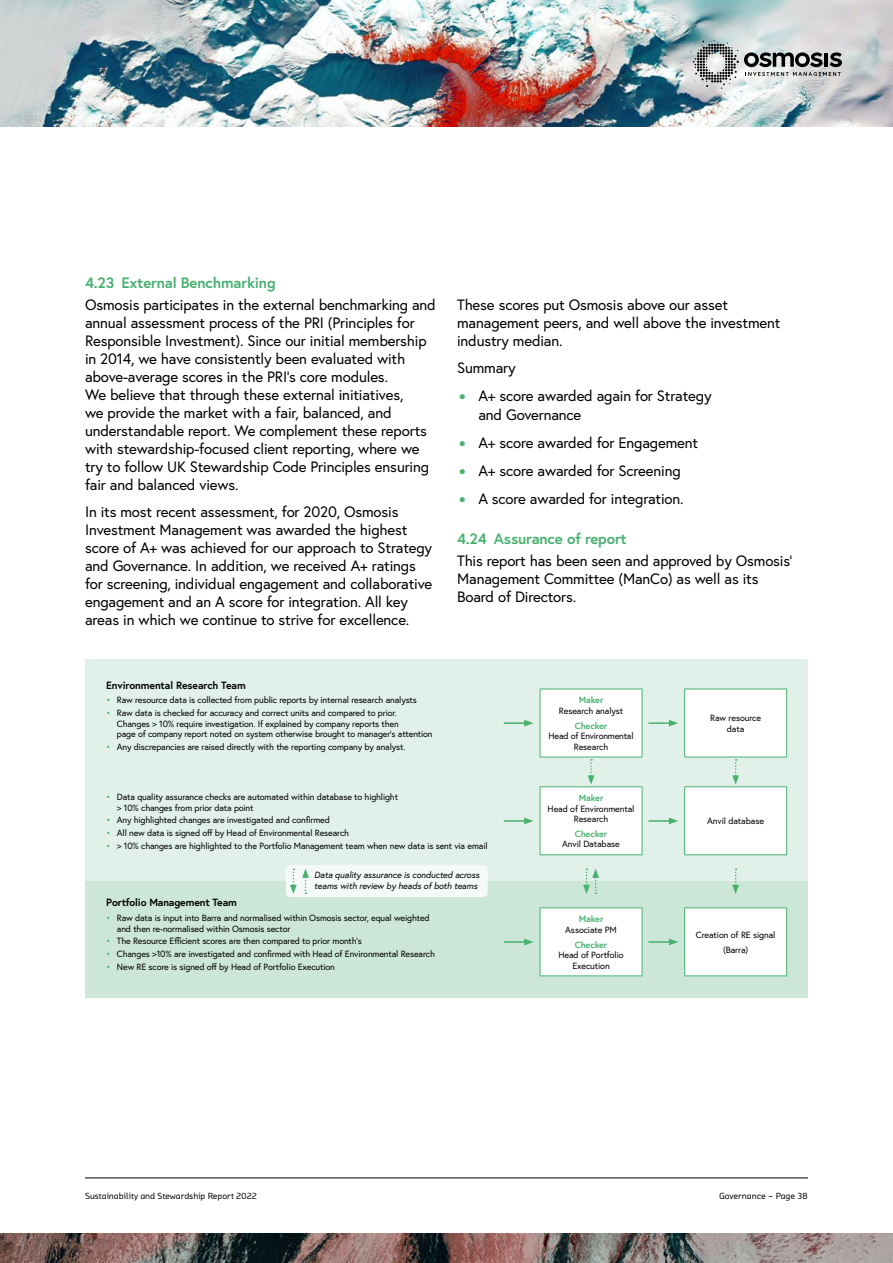
<style>
.page{position:relative;width:893px;height:1263px;background:#fff}
.page>*{position:absolute;margin:0;border:0;box-sizing:border-box;transform-origin:0 0}
.t1{font:15px/18px "Europa";letter-spacing:-.01em;color:#000}
.t2{font:700 15px "Europa";letter-spacing:-.01em;color:#49b170}
.t3{font:700 10.5px "Europa";letter-spacing:-.015em;color:#000}
.t4{font:9px/10.5px "Europa";letter-spacing:-.015em;color:#000;text-align:center}
.t5{font:italic 9px/10.5px "Europa";letter-spacing:-.01em;color:#000}
.t6{font:500 9px "Chambers Sans Pro";color:#000}
.t7{font:700 9px "Europa";letter-spacing:-.01em;color:#49b170}
.s1{color:#49b170}
.s2{font-size:21px;color:#49b170}
</style>
<div class="page">
<img style="left:0;top:0;width:893px;height:1263px">
<div style="left:0;top:128px;width:893px;height:1105px;background:#fff"></div>
<div style="left:85px;top:659px;width:723px;height:222px;background:#e1f0e8"></div>
<div style="left:85px;top:881px;width:723px;height:116px;background:#cce6d8"></div>
<svg style="left:540px;top:690px;width:247px;height:286px;fill:#fff"></svg>
<hr style="left:540px;top:689px;width:102px;height:1px;background:#49b170">
<hr style="left:540px;top:689px;width:1px;height:68px;background:#49b170">
<hr style="left:642px;top:689px;width:1px;height:68px;background:#49b170">
<hr style="left:540px;top:757px;width:102px;height:1px;background:#49b170">
<hr style="left:684px;top:689px;width:103px;height:1px;background:#49b170">
<hr style="left:684px;top:689px;width:1px;height:68px;background:#49b170">
<hr style="left:786px;top:689px;width:1px;height:68px;background:#49b170">
<hr style="left:684px;top:757px;width:103px;height:1px;background:#49b170">
<hr style="left:684px;top:786px;width:103px;height:1px;background:#49b170">
<hr style="left:684px;top:787px;width:1px;height:67px;background:#49b170">
<hr style="left:786px;top:787px;width:1px;height:67px;background:#49b170">
<hr style="left:684px;top:854px;width:103px;height:1px;background:#49b170">
<hr style="left:540px;top:786px;width:102px;height:1px;background:#49b170">
<hr style="left:540px;top:787px;width:1px;height:67px;background:#49b170">
<hr style="left:642px;top:787px;width:1px;height:67px;background:#49b170">
<hr style="left:540px;top:854px;width:102px;height:1px;background:#49b170">
<hr style="left:540px;top:907px;width:102px;height:1px;background:#49b170">
<hr style="left:540px;top:908px;width:1px;height:67px;background:#49b170">
<hr style="left:642px;top:908px;width:1px;height:67px;background:#49b170">
<hr style="left:540px;top:975px;width:102px;height:1px;background:#49b170">
<hr style="left:684px;top:907px;width:103px;height:1px;background:#49b170">
<hr style="left:684px;top:908px;width:1px;height:67px;background:#49b170">
<hr style="left:786px;top:908px;width:1px;height:67px;background:#49b170">
<hr style="left:684px;top:975px;width:103px;height:1px;background:#49b170">
<hr style="left:504px;top:722px;width:23px;height:2px;background:#49b170">
<svg style="left:524px;top:720px;width:9px;height:6px"></svg>
<hr style="left:648px;top:722px;width:23px;height:2px;background:#49b170">
<svg style="left:669px;top:720px;width:9px;height:6px"></svg>
<svg style="left:588px;top:759px;width:6px;height:26px"></svg>
<svg style="left:732px;top:759px;width:7px;height:26px"></svg>
<hr style="left:504px;top:820px;width:23px;height:2px;background:#49b170">
<svg style="left:524px;top:817px;width:9px;height:7px"></svg>
<hr style="left:648px;top:820px;width:23px;height:2px;background:#49b170">
<svg style="left:669px;top:817px;width:9px;height:7px"></svg>
<svg style="left:583px;top:868px;width:16px;height:26px"></svg>
<svg style="left:732px;top:868px;width:7px;height:26px"></svg>
<hr style="left:504px;top:941px;width:23px;height:2px;background:#49b170">
<svg style="left:524px;top:939px;width:9px;height:6px"></svg>
<hr style="left:648px;top:941px;width:23px;height:2px;background:#49b170">
<svg style="left:669px;top:939px;width:9px;height:6px"></svg>
<div style="left:286px;top:865px;width:202px;height:32px;background:#f5faf8;border-radius:4px"></div>
<svg style="left:290px;top:868px;width:19px;height:26px"></svg>
<svg style="left:691px;top:39px;width:151px;height:50px;background:#b1b5b4"></svg>
<hr style="left:85px;top:1177px;width:723px;height:1px;background:#000">
<p class="t2" style="left:85px;top:273px;width:192px">4.23 External Benchmarking</p>
<p class="t1" style="left:85px;top:296px;width:352px">Osmosis participates in the external benchmarking and annual assessment process of the PRI (Principles for Responsible Investment). Since our initial membership in 2014, we have consistently been evaluated with above-average scores in the PRI’s core modules.<br>We believe that through these external initiatives,<br>we provide the market with a fair, balanced, and understandable report. We complement these reports with stewardship-focused client reporting, where we try to follow UK Stewardship Code Principles ensuring fair and balanced views.</p>
<p class="t1" style="left:85px;top:502px;width:349px">In its most recent assessment, for 2020, Osmosis Investment Management was awarded the highest score of A+ was achieved for our approach to Strategy and Governance. In addition, we received A+ ratings for screening, individual engagement and collaborative engagement and an A score for integration. All key areas in which we continue to strive for excellence.</p>
<p class="t3" style="left:106px;top:678px;width:141px">Environmental Research Team</p>
<p class="t4" style="left:106px;top:695px;width:312px"><span class="s1">•</span> Raw resource data is collected from public reports by internal research analysts</p>
<p class="t4" style="left:117px;top:707px;width:317px;text-align:left;text-indent:-11px"><span class="s1">•</span> Raw data is checked for accuracy and correct units and compared to prior.<br>Changes &gt; 10% require investigation. If explained by company reports then<br>page of company report noted on system otherwise brought to manager’s attention</p>
<p class="t4" style="left:106px;top:741px;width:301px"><span class="s1">•</span> Any discrepancies are raised directly with the reporting company by analyst.</p>
<p class="t1" style="left:457px;top:296px;width:325px">These scores put Osmosis above our asset management peers, and well above the investment industry median.</p>
<p class="t1" style="left:457px;top:358px;width:60px">Summary</p>
<p class="t1" style="left:478px;top:386px;width:235px;line-height:19.5px;text-indent:-21px"><span class="s2">•</span> A+ score awarded again for Strategy and Governance</p>
<p class="t1" style="left:457px;top:434px;width:243px"><span class="s2">•</span> A+ score awarded for Engagement</p>
<p class="t1" style="left:457px;top:462px;width:225px"><span class="s2">•</span> A+ score awarded for Screening</p>
<p class="t1" style="left:457px;top:490px;width:228px"><span class="s2">•</span> A score awarded for integration.</p>
<p class="t2" style="left:457px;top:528px;width:171px">4.24 Assurance of report</p>
<p class="t1" style="left:457px;top:551px;width:336px">This report has been seen and approved by Osmosis’<br>Management Committee (ManCo) as well as its<br>Board of Directors.</p>
<p class="t7" style="left:579px;top:694px;width:26px">Maker</p>
<p class="t4" style="left:559px;top:705px;width:66px">Research analyst</p>
<p class="t7" style="left:575px;top:719px;width:34px">Checker</p>
<p class="t4" style="left:548px;top:731px;width:87px">Head of Environmental<br>Research</p>
<p class="t4" style="left:710px;top:713px;width:52px">Raw resource data</p>
<p class="t4" style="left:117px;top:791px;width:283px;text-align:left;text-indent:-11px"><span class="s1">•</span> Data quality assurance checks are automated within database to highlight &gt; 10% changes from prior data point</p>
<p class="t4" style="left:106px;top:815px;width:225px"><span class="s1">•</span> Any highlighted changes are investigated and confirmed</p>
<p class="t4" style="left:106px;top:827px;width:244px"><span class="s1">•</span> All new data is signed off by Head of Environmental Research</p>
<p class="t4" style="left:106px;top:840px;width:383px"><span class="s1">•</span> &gt; 10% changes are highlighted to the Portfolio Management team when new data is sent via email</p>
<p class="t5" style="left:314px;top:870px;width:167px">Data quality assurance is conducted across teams with review by heads of both teams</p>
<p class="t3" style="left:106px;top:895px;width:132px">Portfolio Management Team</p>
<p class="t4" style="left:117px;top:913px;width:314px;text-align:left;text-indent:-11px"><span class="s1">•</span> Raw data is input into Barra and normalised within Osmosis sector, equal weighted and then re-normalised within Osmosis sector</p>
<p class="t4" style="left:106px;top:936px;width:257px"><span class="s1">•</span> The Resource Efficient scores are then compared to prior month’s</p>
<p class="t4" style="left:106px;top:948px;width:330px"><span class="s1">•</span> Changes &gt;10% are investigated and confirmed with Head of Environmental Research</p>
<p class="t4" style="left:106px;top:961px;width:230px"><span class="s1">•</span> New RE score is signed off by Head of Portfolio Execution</p>
<p class="t7" style="left:579px;top:792px;width:26px">Maker</p>
<p class="t4" style="left:548px;top:803px;width:88px">Head of Environmental<br>Research</p>
<p class="t7" style="left:575px;top:828px;width:34px">Checker</p>
<p class="t4" style="left:562px;top:839px;width:59px">Anvil Database</p>
<p class="t7" style="left:579px;top:913px;width:26px">Maker</p>
<p class="t4" style="left:565px;top:924px;width:53px">Associate PM</p>
<p class="t7" style="left:575px;top:938px;width:34px">Checker</p>
<p class="t4" style="left:558px;top:949px;width:67px">Head of Portfolio<br>Execution</p>
<p class="t4" style="left:707px;top:816px;width:58px">Anvil database</p>
<p class="t4" style="left:696px;top:927px;width:81px;line-height:14.7px">Creation of RE signal (Barra)</p>
<p class="t6" style="left:85px;top:1190px;width:173px">Sustainability and Stewardship Report 2022</p>
<p class="t6" style="left:719px;top:1190px;width:90px">Governance – Page 38</p>
</div>
